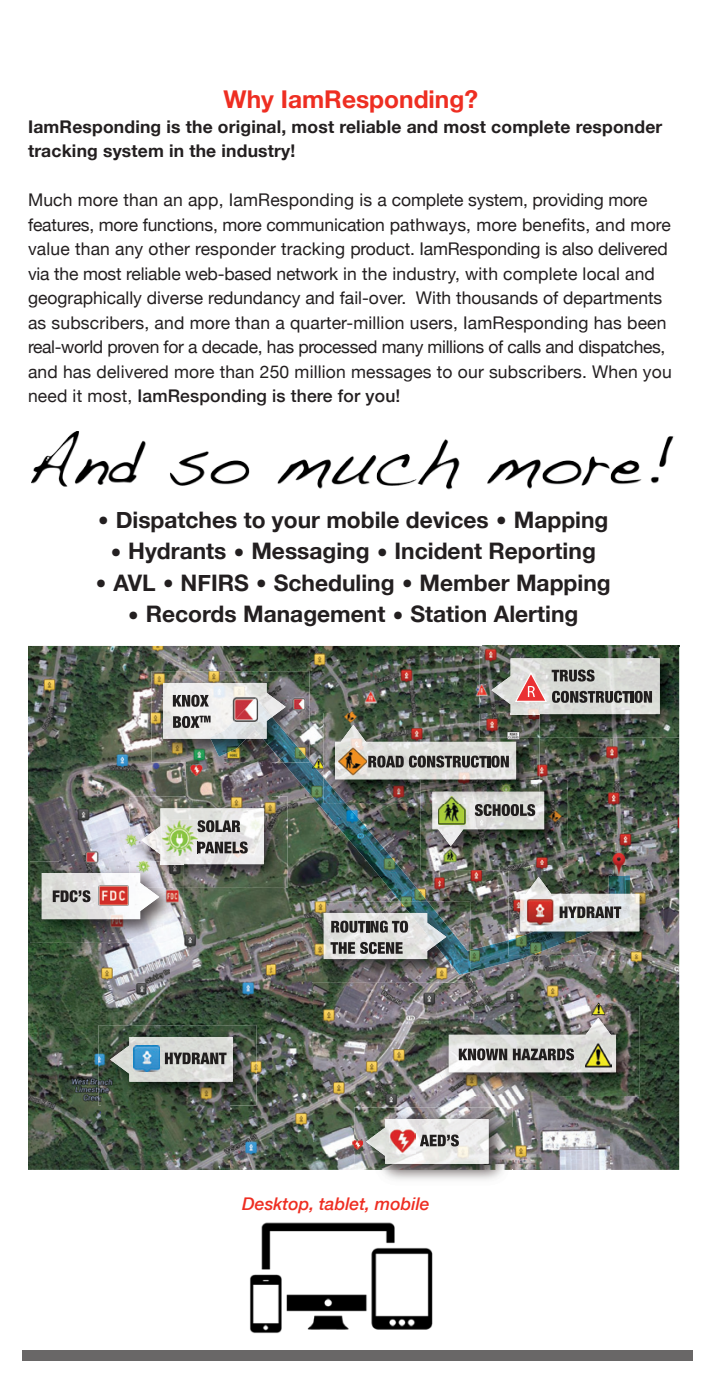
<style>
.page{position:relative;width:714px;height:1386px;background:#fff}
.page>*{position:absolute;margin:0;border:0;box-sizing:border-box;transform-origin:0 0}
.Subhead{font:700 24.5px "Helvetica Neue";color:#ee2e22}
.t1{font:700 22.75px "Helvetica Neue";color:#231f20}
.Subhead-2{font:17.5px/24.5px "Helvetica Neue";color:#231f20}
.Subhead-3{font:700 17.5px/24.5px "Helvetica Neue";letter-spacing:.01em;color:#231f20}
.t2{font:italic 500 17.5px "Helvetica Neue";color:#ee2e22}
.s1{font-weight:500}
.s2{font-size:35px}
</style>
<div class="page">
<img style="left:250px;top:1222px;width:183px;height:112px">
<img style="left:28px;top:646px;width:158px;height:188px">
<img style="left:186px;top:646px;width:296px;height:62px">
<img style="left:482px;top:646px;width:197px;height:1px">
<img style="left:652px;top:738px;width:27px;height:306px">
<img style="left:272px;top:708px;width:83px;height:210px">
<img style="left:355px;top:708px;width:125px;height:5px">
<img style="left:540px;top:738px;width:112px;height:54px">
<img style="left:186px;top:762px;width:86px;height:35px">
<img style="left:568px;top:792px;width:84px;height:73px">
<img style="left:28px;top:834px;width:31px;height:336px">
<img style="left:59px;top:834px;width:71px;height:27px">
<img style="left:441px;top:972px;width:83px;height:34px">
<img style="left:145px;top:888px;width:127px;height:156px">
<img style="left:59px;top:943px;width:86px;height:101px">
<img style="left:271px;top:918px;width:42px;height:252px">
<img style="left:524px;top:955px;width:128px;height:89px">
<img style="left:313px;top:983px;width:128px;height:145px">
<img style="left:59px;top:1044px;width:43px;height:126px">
<img style="left:229px;top:1044px;width:43px;height:126px">
<img style="left:609px;top:1044px;width:70px;height:126px">
<img style="left:102px;top:1105px;width:127px;height:65px">
<img style="left:440px;top:1096px;width:169px;height:32px">
<img style="left:313px;top:1128px;width:41px;height:42px">
<img style="left:512px;top:1128px;width:97px;height:42px">
<img style="left:531px;top:780px;width:37px;height:85px">
<img style="left:531px;top:792px;width:13px;height:54px">
<img style="left:323px;top:713px;width:217px;height:67px">
<img style="left:531px;top:780px;width:9px;height:12px">
<img style="left:531px;top:792px;width:9px;height:11px">
<img style="left:335px;top:725px;width:181px;height:36px">
<img style="left:480px;top:647px;width:199px;height:91px">
<img style="left:480px;top:713px;width:60px;height:25px">
<img style="left:491px;top:658px;width:169px;height:56px">
<svg style="left:511px;top:713px;width:29px;height:1px"></svg>
<img style="left:130px;top:797px;width:153px;height:91px">
<img style="left:141px;top:808px;width:123px;height:56px">
<svg style="left:514px;top:670px;width:138px;height:33px;background:#afa19f"></svg>
<svg style="left:531px;top:804px;width:4px;height:12px"></svg>
<svg style="left:368px;top:756px;width:141px;height:5px"></svg>
<img style="left:30px;top:861px;width:153px;height:82px">
<img style="left:130px;top:861px;width:53px;height:27px">
<img style="left:160px;top:861px;width:23px;height:3px">
<img style="left:42px;top:873px;width:117px;height:46px">
<img style="left:130px;top:873px;width:17px;height:15px">
<svg style="left:53px;top:890px;width:38px;height:12px"></svg>
<img style="left:162px;top:820px;width:36px;height:36px">
<svg style="left:197px;top:820px;width:43px;height:12px"></svg>
<svg style="left:198px;top:841px;width:50px;height:12px"></svg>
<img style="left:99px;top:886px;width:29px;height:20px">
<img style="left:283px;top:761px;width:248px;height:211px">
<img style="left:323px;top:777px;width:22px;height:26px">
<img style="left:151px;top:671px;width:159px;height:91px">
<img style="left:211px;top:717px;width:99px;height:45px">
<img style="left:163px;top:683px;width:123px;height:56px">
<img style="left:210px;top:701px;width:62px;height:38px">
<svg style="left:173px;top:695px;width:36px;height:12px"></svg>
<svg style="left:173px;top:716px;width:38px;height:12px"></svg>
<img style="left:233px;top:697px;width:25px;height:1px">
<img style="left:233px;top:698px;width:25px;height:24px">
<img style="left:312px;top:901px;width:158px;height:82px">
<img style="left:400px;top:901px;width:70px;height:74px">
<img style="left:324px;top:913px;width:111px;height:46px">
<img style="left:410px;top:913px;width:36px;height:32px">
<svg style="left:331px;top:921px;width:77px;height:12px"></svg>
<svg style="left:331px;top:942px;width:72px;height:12px"></svg>
<img style="left:338px;top:747px;width:29px;height:28px">
<img style="left:509px;top:865px;width:154px;height:90px">
<img style="left:509px;top:865px;width:59px;height:5px">
<img style="left:509px;top:875px;width:121px;height:80px">
<img style="left:520px;top:877px;width:119px;height:54px">
<img style="left:534px;top:894px;width:96px;height:37px">
<img style="left:437px;top:1006px;width:203px;height:90px">
<img style="left:449px;top:1018px;width:167px;height:54px">
<svg style="left:459px;top:1048px;width:48px;height:12px"></svg>
<svg style="left:513px;top:1048px;width:61px;height:12px"></svg>
<svg style="left:560px;top:906px;width:61px;height:12px"></svg>
<img style="left:585px;top:1042px;width:26px;height:26px">
<svg style="left:592px;top:1002px;width:13px;height:13px"></svg>
<img style="left:98px;top:1025px;width:159px;height:80px">
<img style="left:110px;top:1037px;width:123px;height:45px">
<svg style="left:165px;top:1053px;width:62px;height:11px"></svg>
<img style="left:134px;top:1046px;width:26px;height:26px">
<img style="left:354px;top:1107px;width:158px;height:73px">
<img style="left:366px;top:1119px;width:123px;height:45px">
<svg style="left:420px;top:1135px;width:39px;height:11px"></svg>
<img style="left:389px;top:1128px;width:27px;height:26px">
<svg style="left:352px;top:1139px;width:11px;height:11px"></svg>
<img style="left:527px;top:899px;width:26px;height:27px">
<svg style="left:613px;top:853px;width:13px;height:22px"></svg>
<img style="left:32px;top:431px;width:642px;height:59px">
<div style="left:23px;top:1350px;width:670px;height:11px;background:#696767"></div>
<p class="Subhead" style="left:224px;top:80px;width:256px">Why IamResponding?</p>
<p class="Subhead-3" style="left:28px;top:115px;width:636px">IamResponding is the original, most reliable and most complete responder tracking system in the industry!</p>
<p class="Subhead-2" style="left:28px;top:189px;width:645px">Much more than an app, IamResponding is a complete system, providing more features, more functions, more communication pathways, more benefits, and more value than any other responder tracking product. IamResponding is also delivered via the most reliable web-based network in the industry, with complete local and geographically diverse redundancy and fail-over. With thousands of departments as subscribers, and more than a quarter-million users, IamResponding has been real-world proven for a decade, has processed many millions of calls and dispatches, and has delivered more than 250 million messages to our subscribers. When you need it most, <span class="s1">IamResponding is there for you!</span></p>
<p class="t1" style="left:97px;top:502px;width:513px"><span class="s2">•</span> Dispatches to your mobile devices <span class="s2">•</span> Mapping</p>
<p class="t1" style="left:110px;top:534px;width:488px"><span class="s2">•</span> Hydrants <span class="s2">•</span> Messaging <span class="s2">•</span> Incident Reporting</p>
<p class="t1" style="left:95px;top:565px;width:517px"><span class="s2">•</span> AVL <span class="s2">•</span> NFIRS <span class="s2">•</span> Scheduling <span class="s2">•</span> Member Mapping</p>
<p class="t1" style="left:127px;top:597px;width:453px"><span class="s2">•</span> Records Management <span class="s2">•</span> Station Alerting</p>
<p class="t2" style="left:242px;top:1189px;width:189px">Desktop, tablet, mobile</p>
</div>
